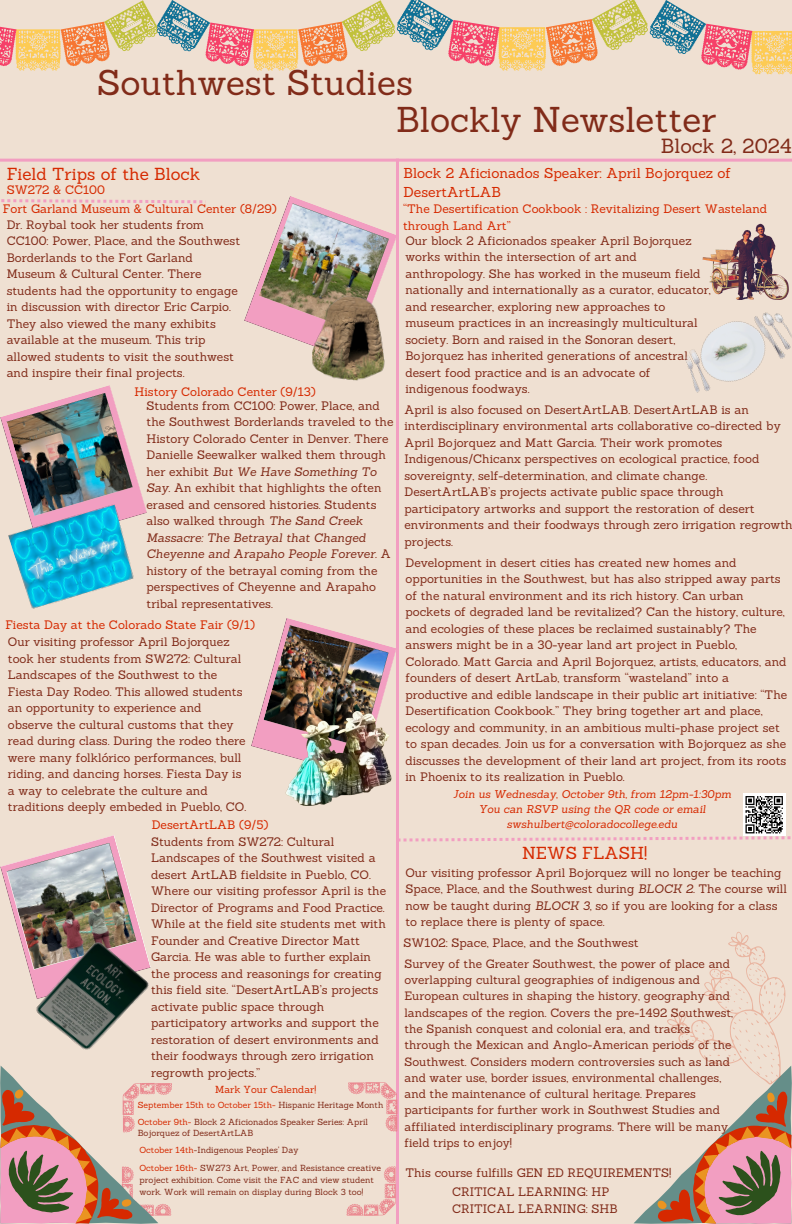
<style>
.page{position:relative;width:792px;height:1224px;background:#efe0d2}
.page>*{position:absolute;margin:0;border:0;box-sizing:border-box;transform-origin:0 0}
.t1{font:35px "Sanchez";color:#812b19}
.t2{font:20px "Sanchez";color:#812b19}
.t3{font:17px "Sanchez";color:#d62900}
.t4{font:14px/19.5px "Sanchez";color:#d62900}
.t5{font:12px/16.5px "Sanchez";color:#812b19}
.t6{font:12px/16.5px "Sanchez";color:#d62900}
.t7{font:11.8px/16.3px "Sanchez";color:#812b19}
.t8{font:italic 11px "Sanchez";color:#d62900}
.t9{font:10px "Sanchez";color:#d62900}
.t10{font:8.6px/11.7px "Sanchez";color:#812b19}
.t11{font:8.6px "Sanchez";color:#d62900}
.s1{font-style:italic}
.s2{color:#d62900}
.s3{color:#812b19}
</style>
<div class="page">
<svg style="left:0;top:0;width:792px;height:74px"></svg>
<hr style="left:0;top:159px;width:792px;height:3px;background:#f29ec1">
<hr style="left:396px;top:159px;width:3px;height:1065px;background:#f29ec1">
<svg style="left:1px;top:199px;width:205px;height:4px"></svg>
<img style="left:251px;top:618px;width:145px;height:138px">
<img style="left:285px;top:710px;width:107px;height:96px">
<img style="left:0;top:835px;width:142px;height:146px">
<img style="left:32px;top:937px;width:119px;height:113px">
<img style="left:0;top:385px;width:147px;height:130px">
<img style="left:244px;top:196px;width:152px;height:149px">
<img style="left:8px;top:501px;width:132px;height:108px">
<img style="left:311px;top:295px;width:76px;height:86px">
<img style="left:702px;top:223px;width:87px;height:76px">
<img style="left:685px;top:299px;width:107px;height:94px">
<svg style="left:634px;top:932px;width:158px;height:292px"></svg>
<div style="left:743px;top:793px;width:42px;height:43px;background:#fff"></div>
<svg style="left:399px;top:795px;width:392px;height:47px"></svg>
<svg style="left:348px;top:1082px;width:49px;height:50px"></svg>
<svg style="left:347px;top:1166px;width:49px;height:50px"></svg>
<svg style="left:0;top:1066px;width:172px;height:158px"></svg>
<p class="t1" style="left:97px;top:59px;width:317px">Southwest Studies</p>
<p class="t1" style="left:396px;top:97px;width:322px">Blockly Newsletter</p>
<p class="t2" style="left:661px;top:133px;width:133px">Block 2, 2024</p>
<p class="t3" style="left:7px;top:163px;width:195px">Field Trips of the Block</p>
<h5 class="t4" style="left:404px;top:163px;width:329px">Block 2 Aficionados Speaker: April Bojorquez of<br>DesertArtLAB</h5>
<p class="t6" style="left:7px;top:182px;width:100px">SW272 &amp; CC100</p>
<p class="t6" style="left:3px;top:201px;width:275px">Fort Garland Museum &amp; Cultural Center (8/29)</p>
<p class="t6" style="left:403px;top:201px;width:366px">“The Desertification Cookbook : Revitalizing Desert Wasteland through Land Art”</p>
<p class="t5" style="left:7px;top:216px;width:235px">Dr. Roybal took her students from CC100: Power, Place, and the Southwest Borderlands to the Fort Garland Museum &amp; Cultural Center. There students had the opportunity to engage in discussion with director Eric Carpio.<br>They also viewed the many exhibits available at the museum. This trip allowed students to visit the southwest and inspire their final projects.</p>
<p class="t5" style="left:147px;top:397px;width:248px">Students from CC100: Power, Place, and the Southwest Borderlands traveled to the History Colorado Center in Denver. There Danielle Seewalker walked them through her exhibit <span class="s1">But We Have Something To Say.</span> An exhibit that highlights the often erased and censored histories. Students also walked through <span class="s1">The Sand Creek Massacre: The Betrayal that Changed Cheyenne and Arapaho People Forever.</span> A history of the betrayal coming from the perspectives of Cheyenne and Arapaho tribal representatives.</p>
<p class="t5" style="left:8px;top:634px;width:240px">Our visiting professor April Bojorquez took her students from SW272: Cultural Landscapes of the Southwest to the Fiesta Day Rodeo. This allowed students an opportunity to experience and observe the cultural customs that they read during class. During the rodeo there were many folklórico performances, bull riding, and dancing horses. Fiesta Day is a way to celebrate the culture and traditions deeply embeded in Pueblo, CO.</p>
<p class="t5" style="left:405px;top:232px;width:307px">Our block 2 Aficionados speaker April Bojorquez works within the intersection of art and anthropology. She has worked in the museum field nationally and internationally as a curator, educator, and researcher, exploring new approaches to museum practices in an increasingly multicultural society. Born and raised in the Sonoran desert, Bojorquez has inherited generations of ancestral desert food practice and is an advocate of indigenous foodways.</p>
<p class="t6" style="left:135px;top:383px;width:183px">History Colorado Center (9/13)</p>
<p class="t5" style="left:404px;top:401px;width:390px">April is also focused on DesertArtLAB. DesertArtLAB is an interdisciplinary environmental arts collaborative co-directed by April Bojorquez and Matt Garcia. Their work promotes Indigenous/Chicanx perspectives on ecological practice, food sovereignty, self-determination, and climate change.<br>DesertArtLAB’s projects activate public space through participatory artworks and support the restoration of desert environments and their foodways through zero irrigation regrowth projects.</p>
<h3 class="t5" style="left:405px;top:554px;width:383px">Development in desert cities has created new homes and opportunities in the Southwest, but has also stripped away parts of the natural environment and its rich history. Can urban pockets of degraded land be revitalized? Can the history, culture, and ecologies of these places be reclaimed sustainably? The answers might be in a 30-year land art project in Pueblo, Colorado. Matt Garcia and April Bojorquez, artists, educators, and founders of desert ArtLab, transform “wasteland” into a productive and edible landscape in their public art initiative: “The Desertification Cookbook.” They bring together art and place, ecology and community, in an ambitious multi-phase project set to span decades. Join us for a conversation with Bojorquez as she discusses the development of their land art project, from its roots in Phoenix to its realization in Pueblo.</h3>
<p class="t6" style="left:5px;top:617px;width:251px">Fiesta Day at the Colorado State Fair (9/1)</p>
<p class="t8" style="left:453px;top:787px;width:280px">Join us Wednesday, October 9th, from 12pm-1:30pm</p>
<p class="t8" style="left:479px;top:802px;width:229px">You can RSVP using the QR code or email</p>
<p class="t8" style="left:507px;top:817px;width:172px">swshulbert@coloradocollege.edu</p>
<p class="t6" style="left:152px;top:816px;width:118px">DesertArtLAB (9/5)</p>
<p class="t5" style="left:151px;top:833px;width:236px">Students from SW272: Cultural Landscapes of the Southwest visited a desert ArtLAB fieldsite in Pueblo, CO.<br>Where our visiting professor April is the Director of Programs and Food Practice.<br>While at the field site students met with Founder and Creative Director Matt Garcia. He was able to further explain the process and reasonings for creating this field site. “DesertArtLAB’s projects activate public space through participatory artworks and support the restoration of desert environments and their foodways through zero irrigation regrowth projects.”</p>
<p class="t9" style="left:215px;top:1083px;width:102px">Mark Your Calendar!</p>
<p class="t10" style="left:138px;top:1116px;width:232px"><span class="s2">October 9th-</span> Block 2 Aficionados Speaker Series: April<br>Bojorquez of DesertArtLAB</p>
<p class="t11" style="left:138px;top:1099px;width:247px">September 15th to October 15th- <span class="s3">Hispanic Heritage Month</span></p>
<p class="t10" style="left:139px;top:1144px;width:160px"><span class="s2">October 14th</span>-Indigenous Peoples' Day</p>
<p class="t10" style="left:139px;top:1162px;width:243px"><span class="s2">October 16th-</span> SW273 Art, Power, and Resistance creative project exhibition. Come visit the FAC and view student work. Work will remain on display during Block 3 too!</p>
<h6 class="t3" style="left:522px;top:842px;width:127px">NEWS FLASH!</h6>
<p class="t5" style="left:405px;top:864px;width:383px">Our visiting professor April Bojorquez will no longer be teaching Space, Place, and the Southwest during <span class="s1">BLOCK 2.</span> The course will now be taught during <span class="s1">BLOCK 3,</span> so if you are looking for a class to replace there is plenty of space.</p>
<p class="t5" style="left:404px;top:935px;width:237px">SW102: Space, Place, and the Southwest</p>
<p class="t7" style="left:404px;top:955px;width:330px">Survey of the Greater Southwest, the power of place and overlapping cultural geographies of indigenous and European cultures in shaping the history, geography and landscapes of the region. Covers the pre-1492 Southwest, the Spanish conquest and colonial era, and tracks through the Mexican and Anglo-American periods of the Southwest. Considers modern controversies such as land and water use, border issues, environmental challenges, and the maintenance of cultural heritage. Prepares participants for further work in Southwest Studies and affiliated interdisciplinary programs. There will be many field trips to enjoy!</p>
<p class="t5" style="left:452px;top:1183px;width:167px">CRITICAL LEARNING: HP<br>CRITICAL LEARNING: SHB</p>
<p class="t5" style="left:405px;top:1165px;width:267px">This course fulfills GEN ED REQUIREMENTS!</p>
</div>
